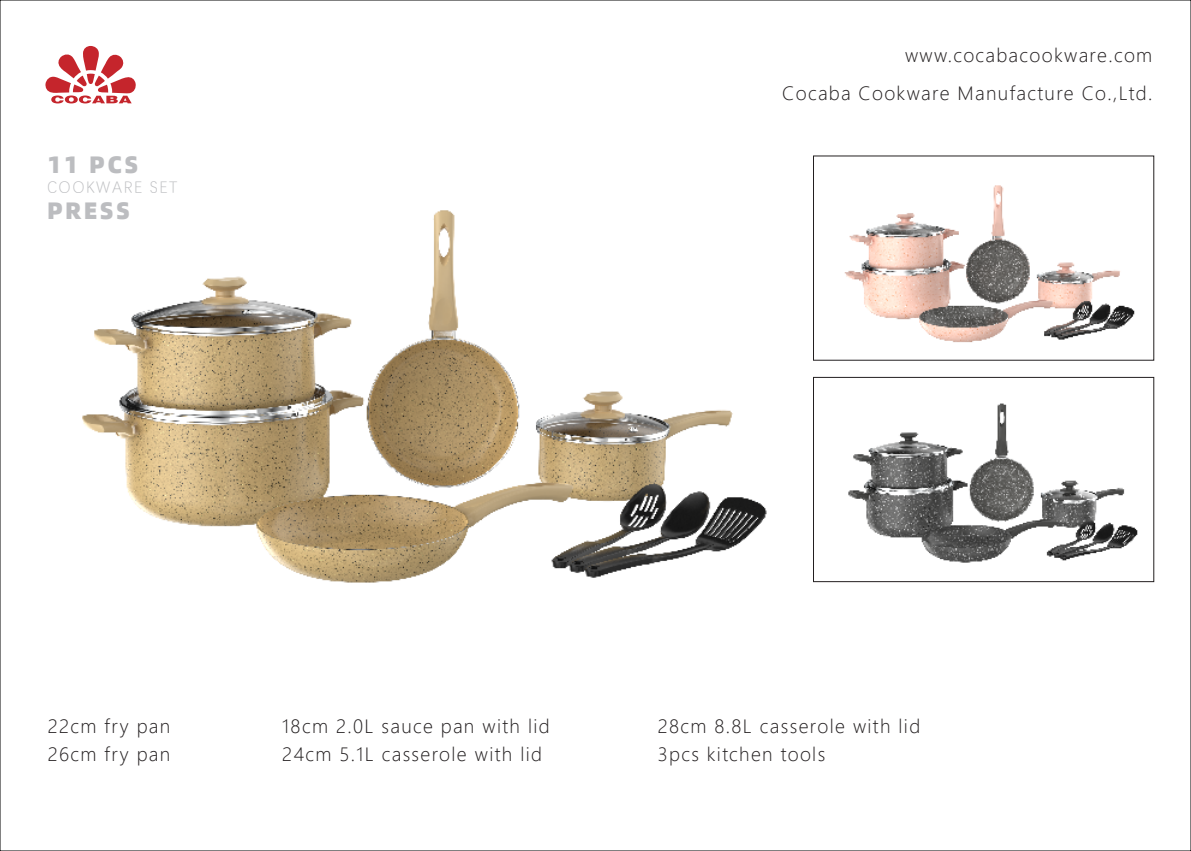
<style>
.page{position:relative;width:1191px;height:851px;background:#fff}
.page>*{position:absolute;margin:0;border:0;box-sizing:border-box;transform-origin:0 0}
.t1{font:900 24px "Alibaba Sans";letter-spacing:.1em;color:#bcbdc0}
.t2{font:300 18px "Microsoft Jheng Hei";letter-spacing:.075em;color:#231f20}
.t3{font:300 16px "Deng Xian";letter-spacing:.1em;color:#bcbdc0}
</style>
<div class="page">
<img style="left:848px;top:403px;width:290px;height:160px">
<img style="left:844px;top:185px;width:291px;height:158px">
<img style="left:82px;top:210px;width:685px;height:373px">
<svg style="left:45px;top:46px;width:91px;height:57px"></svg>
<div style="left:813px;top:377px;width:341px;height:204px;border:1px solid #231f20"></div>
<h1 class="t1" style="left:47px;top:145px;width:93px">11 PCS</h1>
<p class="t3" style="left:47px;top:177px;width:132px">COOKWARE SET</p>
<h1 class="t1" style="left:47px;top:190px;width:85px">PRESS</h1>
<p class="t2" style="left:905px;top:44px;width:249px">www.cocabacookware.com</p>
<p class="t2" style="left:782px;top:82px;width:371px">Cocaba Cookware Manufacture Co.,Ltd.</p>
<p class="t2" style="left:48px;top:714px;width:124px">22cm fry pan</p>
<p class="t2" style="left:48px;top:743px;width:124px">26cm fry pan</p>
<p class="t2" style="left:282px;top:714px;width:269px">18cm 2.0L sauce pan with lid</p>
<p class="t2" style="left:282px;top:743px;width:261px">24cm 5.1L casserole with lid</p>
<p class="t2" style="left:657px;top:714px;width:264px">28cm 8.8L casserole with lid</p>
<p class="t2" style="left:657px;top:743px;width:169px">3pcs kitchen tools</p>
</div>
